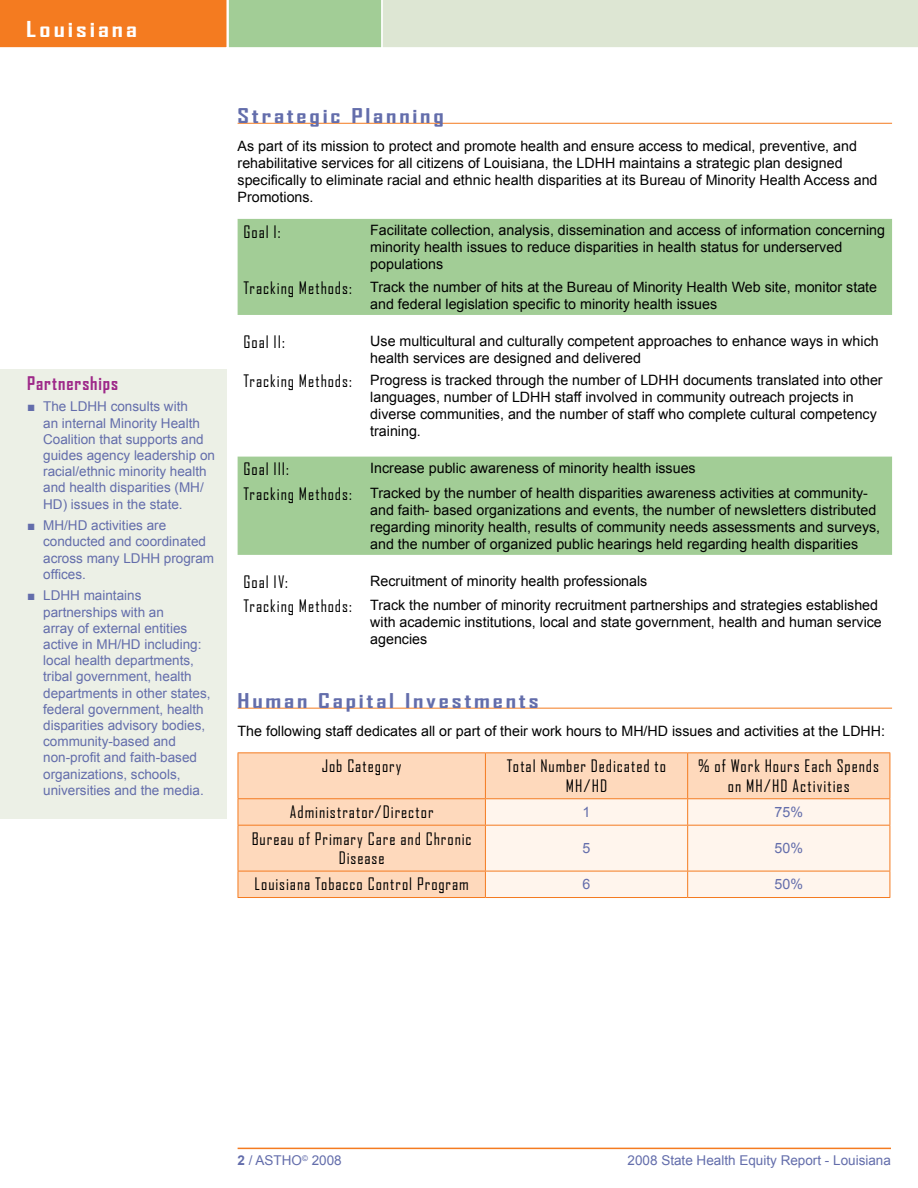
<style>
.page{position:relative;width:918px;height:1188px;background:#fff}
.page>*{position:absolute;margin:0;border:0;box-sizing:border-box;transform-origin:0 0}
.t1{font:700 21px "Agency FB";letter-spacing:.11em;color:#fff;scale:1.3 1}
.t2{font:700 19.5px "Agency FB";letter-spacing:.11em;color:#636dab;scale:1.3 1}
.t3{font:700 18px "Agency FB";letter-spacing:.05em;color:#9e2989}
.t4{font:16.5px/19.8px "Agency FB";letter-spacing:.055em;color:#000;text-align:center}
.t5{font:14.25px/17.1px "Arial";color:#000}
.t6{font:14.25px "Arial";color:#636dab}
.t7{font:13.5px/16.2px "Arial";color:#636dab}
.s1{font-family:"Agency FB";font-size:16.5px}
.s2{font-weight:700}
</style>
<div class="page">
<svg style="left:0;top:0;width:918px;height:48px;background:#d9c89e"></svg>
<hr style="left:238px;top:1148px;width:653px;height:1px;background:#f47b20">
<div style="left:0;top:369px;width:227px;height:450px;background:#ecf0e6"></div>
<hr style="left:238px;top:123px;width:654px;height:1px;background:#f47b20">
<hr style="left:238px;top:708px;width:654px;height:1px;background:#f47b20">
<svg style="left:238px;top:219px;width:654px;height:336px;fill:#a2cd96"></svg>
<div style="left:239px;top:753px;width:651px;height:144px;background:#fed9bc"></div>
<hr style="left:238px;top:752px;width:247px;height:1px;background:#f47b20">
<hr style="left:238px;top:753px;width:1px;height:45px;background:#f47b20">
<hr style="left:485px;top:752px;width:203px;height:1px;background:#f47b20">
<hr style="left:485px;top:753px;width:1px;height:45px;background:#f47b20">
<hr style="left:688px;top:752px;width:202px;height:1px;background:#f47b20">
<hr style="left:687px;top:753px;width:1px;height:45px;background:#f47b20">
<hr style="left:890px;top:753px;width:1px;height:45px;background:#f47b20">
<hr style="left:238px;top:798px;width:247px;height:1px;background:#f47b20">
<svg style="left:238px;top:799px;width:1px;height:26px"></svg>
<hr style="left:485px;top:798px;width:203px;height:1px;background:#f47b20">
<hr style="left:688px;top:798px;width:202px;height:1px;background:#f47b20">
<hr style="left:238px;top:825px;width:247px;height:1px;background:#f47b20">
<hr style="left:238px;top:826px;width:1px;height:45px;background:#f47b20">
<hr style="left:238px;top:871px;width:247px;height:1px;background:#f47b20">
<svg style="left:238px;top:871px;width:1px;height:26px"></svg>
<div style="left:485px;top:799px;width:406px;height:99px;background:#fff5ed"></div>
<hr style="left:238px;top:897px;width:247px;height:1px;background:#f47b20">
<hr style="left:485px;top:897px;width:203px;height:1px;background:#f47b20">
<hr style="left:688px;top:897px;width:202px;height:1px;background:#f47b20">
<h1 class="t1" style="left:26px;top:16px;width:87px">Louisiana</h1>
<p class="t3" style="left:27px;top:372px;width:93px">Partnerships</p>
<p class="t7" style="left:43px;top:399px;width:173px;text-indent:-16px">■ The LDHH consults with<br>an internal Minority Health<br>Coalition that supports and guides agency leadership on racial/ethnic minority health and health disparities (MH/<br>HD) issues in the state.</p>
<p class="t7" style="left:43px;top:518px;width:173px;text-indent:-16px">■ MH/HD activities are conducted and coordinated across many LDHH program offices.</p>
<p class="t7" style="left:43px;top:588px;width:169px;text-indent:-16px">■ LDHH maintains partnerships with an<br>array of external entities active in MH/HD including: local health departments, tribal government, health departments in other states, federal government, health disparities advisory bodies, community-based and non-profit and faith-based organizations, schools, universities and the media.</p>
<h2 class="t2" style="left:238px;top:103px;width:160px">Strategic Planning</h2>
<p class="t5" style="left:238px;top:137px;width:641px">As part of its mission to protect and promote health and ensure access to medical, preventive, and rehabilitative services for all citizens of Louisiana, the LDHH maintains a strategic plan designed specifically to eliminate racial and ethnic health disparities at its Bureau of Minority Health Access and Promotions.</p>
<p class="t4" style="left:244px;top:221px;width:39px">Goal I:</p>
<p class="t5" style="left:370px;top:222px;width:516px">Facilitate collection, analysis, dissemination and access of information concerning minority health issues to reduce disparities in health status for underserved populations</p>
<p class="t5" style="left:370px;top:278px;width:508px;text-indent:-127px"><span class="s1">Tracking Methods:</span> Track the number of hits at the Bureau of Minority Health Web site, monitor state and federal legislation specific to minority health issues</p>
<p class="t4" style="left:244px;top:331px;width:43px">Goal II:</p>
<p class="t5" style="left:370px;top:332px;width:510px">Use multicultural and culturally competent approaches to enhance ways in which health services are designed and delivered</p>
<p class="t5" style="left:370px;top:372px;width:514px;text-indent:-127px"><span class="s1">Tracking Methods:</span> Progress is tracked through the number of LDHH documents translated into other languages, number of LDHH staff involved in community outreach projects in diverse communities, and the number of staff who complete cultural competency training.</p>
<p class="t4" style="left:244px;top:459px;width:47px">Goal III:</p>
<p class="t5" style="left:244px;top:456px;width:626px;line-height:24.6px;text-indent:127px">Increase public awareness of minority health issues<br><span class="s1">Tracking Methods:</span> Tracked by the number of health disparities awareness activities at community-</p>
<p class="t5" style="left:370px;top:501px;width:512px">and faith- based organizations and events, the number of newsletters distributed regarding minority health, results of community needs assessments and surveys, and the number of organized public hearings held regarding health disparities</p>
<p class="t4" style="left:244px;top:571px;width:46px">Goal IV:</p>
<p class="t5" style="left:244px;top:568px;width:636px;line-height:24.6px;text-indent:127px">Recruitment of minority health professionals<br><span class="s1">Tracking Methods:</span> Track the number of minority recruitment partnerships and strategies established</p>
<p class="t5" style="left:370px;top:614px;width:513px">with academic institutions, local and state government, health and human service agencies</p>
<h2 class="t2" style="left:238px;top:688px;width:233px">Human Capital Investments</h2>
<p class="t5" style="left:238px;top:722px;width:649px">The following staff dedicates all or part of their work hours to MH/HD issues and activities at the LDHH:</p>
<p class="t4" style="left:322px;top:756px;width:82px">Job Category</p>
<p class="t4" style="left:507px;top:756px;width:161px">Total Number Dedicated to<br>MH/HD</p>
<p class="t4" style="left:699px;top:756px;width:182px">% of Work Hours Each Spends on MH/HD Activities</p>
<p class="t4" style="left:290px;top:802px;width:145px">Administrator/Director</p>
<p class="t6" style="left:583px;top:803px;width:9px">1</p>
<p class="t6" style="left:775px;top:803px;width:30px">75%</p>
<p class="t4" style="left:252px;top:828px;width:221px">Bureau of Primary Care and Chronic<br>Disease</p>
<p class="t6" style="left:583px;top:839px;width:9px">5</p>
<p class="t6" style="left:775px;top:839px;width:30px">50%</p>
<p class="t4" style="left:255px;top:874px;width:216px">Louisiana Tobacco Control Program</p>
<p class="t6" style="left:583px;top:875px;width:9px">6</p>
<p class="t6" style="left:775px;top:875px;width:30px">50%</p>
<p class="t7" style="left:238px;top:1153px;width:106px"><span class="s2">2</span> / ASTHO<sup>©</sup> 2008</p>
<p class="t7" style="left:628px;top:1153px;width:265px">2008 State Health Equity Report - Louisiana</p>
</div>
